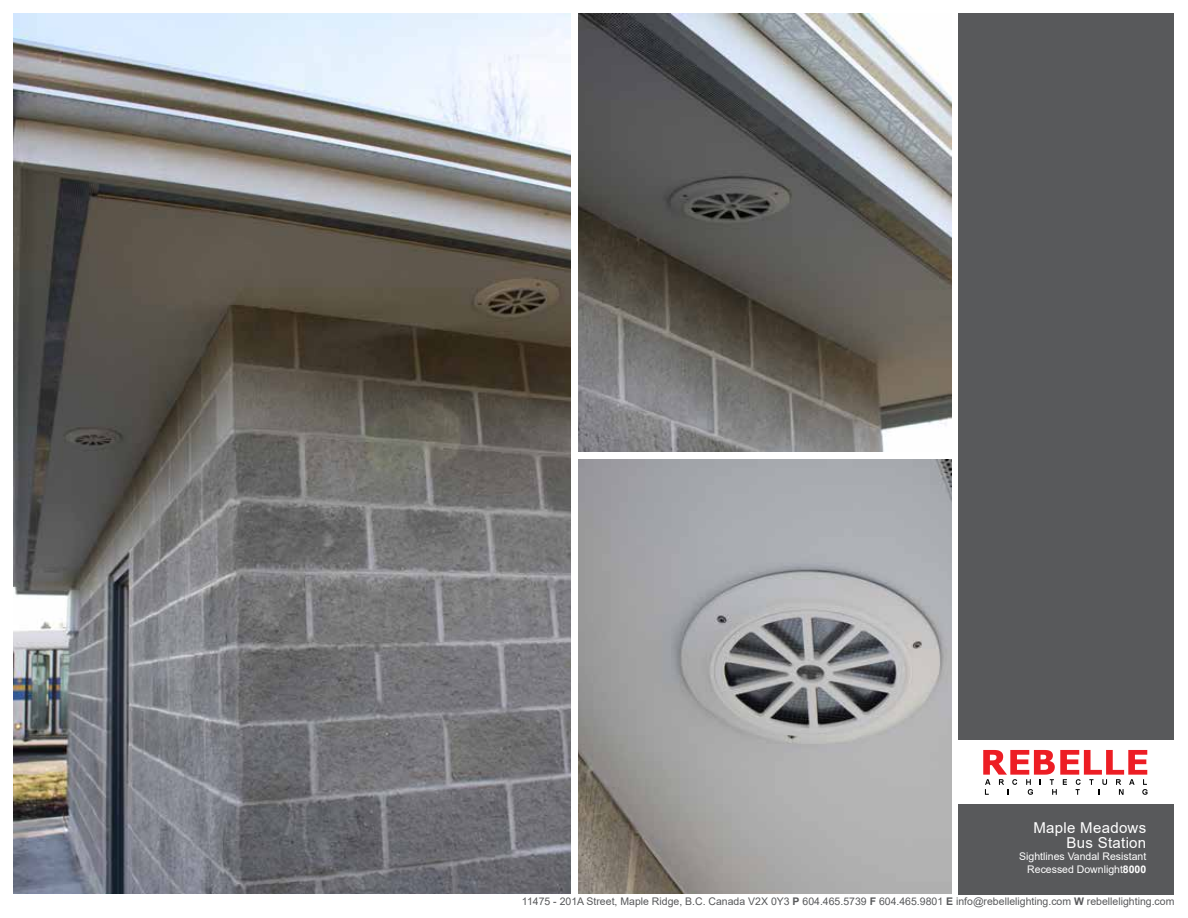
<style>
.page{position:relative;width:1188px;height:918px;background:#fff}
.page>*{position:absolute;margin:0;border:0;box-sizing:border-box;transform-origin:0 0}
.t1{font:15px/15px "Arial";letter-spacing:.02em;color:#fff;text-align:right}
.t2{font:10.5px "Arial";color:#58595b}
.t3{font:10.5px/12.6px "Arial";color:#fff;text-align:right}
.s1{font-weight:700}
</style>
<div class="page">
<div style="left:958px;top:14px;width:216px;height:890px;background:#58595b"></div>
<div style="left:958px;top:895px;width:216px;height:16px;background:#fff"></div>
<div style="left:954px;top:740px;width:228px;height:63px;background:#fff"></div>
<svg style="left:983px;top:750px;width:165px;height:45px"></svg>
<img style="left:578px;top:459px;width:373px;height:435px">
<img style="left:578px;top:14px;width:373px;height:437px">
<img style="left:14px;top:14px;width:557px;height:880px">
<h1 class="t1" style="left:1033px;top:820px;width:114px">Maple Meadows<br>Bus Station</h1>
<p class="t3" style="left:1019px;top:850px;width:129px">Sightlines Vandal Resistant<br>Recessed Downlight<span class="s1">8000</span></p>
<p class="t2" style="left:522px;top:894px;width:654px">11475 - 201A Street, Maple Ridge, B.C. Canada V2X 0Y3 <span class="s1">P</span> 604.465.5739 <span class="s1">F</span> 604.465.9801 <span class="s1">E</span> info@rebellelighting.com <span class="s1">W</span> rebellelighting.com</p>
</div>
